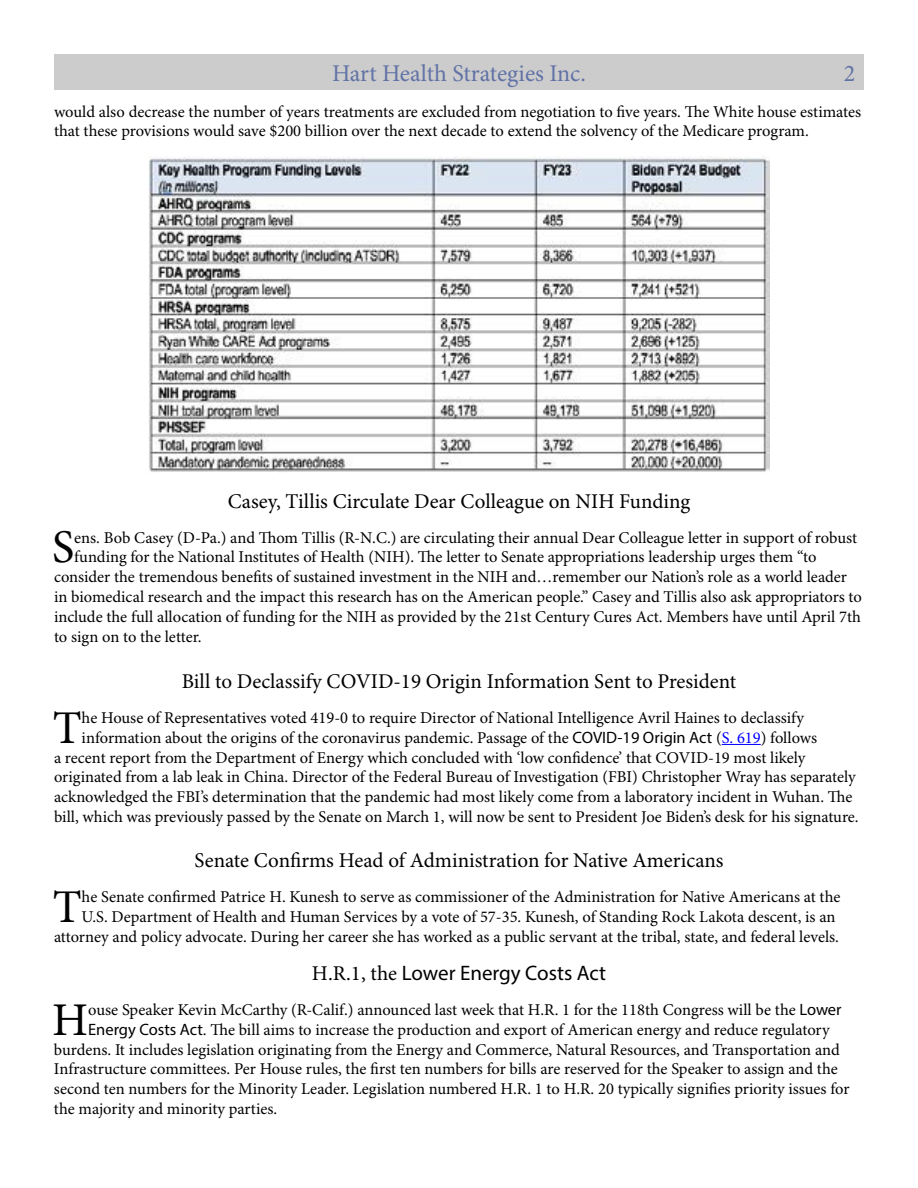
<style>
.page{position:relative;width:918px;height:1188px;background:#fff}
.page>*{position:absolute;margin:0;border:0;box-sizing:border-box;transform-origin:0 0}
.t1{font:46.95px "Minion Pro";color:#000}
.t2{font:24px "Minion Pro";color:#6172a6}
.t3{font:21px "Minion Pro";color:#000}
.t4{font:21px "Myriad Pro";color:#000}
.t5{font:16.5px/19.8px "Minion Pro";color:#000}
.s1{font-family:"Myriad Pro"}
.s2{color:#00f}
.s3{font-family:"Minion Pro"}
</style>
<div class="page">
<div style="left:54px;top:54px;width:810px;height:36px;background:#ccc"></div>
<hr style="left:722px;top:744px;width:39px;height:1px;background:#00f">
<img style="left:148px;top:157px;width:621px;height:315px">
<h2 class="t2" style="left:332px;top:59px;width:255px">Hart Health Strategies Inc.</h2>
<h2 class="t2" style="left:844px;top:59px;width:13px">2</h2>
<p class="t5" style="left:54px;top:102px;width:809px">would also decrease the number of years treatments are excluded from negotiation to five years. The White house estimates that these provisions would save $200 billion over the next decade to extend the solvency of the Medicare program.</p>
<p class="t3" style="left:228px;top:488px;width:464px">Casey, Tillis Circulate Dear Colleague on NIH Funding</p>
<h1 class="t1" style="left:52px;top:519px;width:24px">S</h1>
<p class="t5" style="left:74px;top:528px;width:784px">ens. Bob Casey (D-Pa.) and Thom Tillis (R-N.C.) are circulating their annual Dear Colleague letter in support of robust</p>
<p class="t5" style="left:74px;top:548px;width:744px">funding for the National Institutes of Health (NIH). The letter to Senate appropriations leadership urges them “to</p>
<p class="t5" style="left:54px;top:568px;width:795px">consider the tremendous benefits of sustained investment in the NIH and…remember our Nation’s role as a world leader</p>
<p class="t5" style="left:54px;top:587px;width:809px">in biomedical research and the impact this research has on the American people.” Casey and Tillis also ask appropriators to</p>
<p class="t5" style="left:54px;top:607px;width:809px">include the full allocation of funding for the NIH as provided by the 21st Century Cures Act. Members have until April 7th</p>
<p class="t5" style="left:54px;top:627px;width:149px">to sign on to the letter.</p>
<p class="t3" style="left:182px;top:669px;width:556px">Bill to Declassify COVID-19 Origin Information Sent to President</p>
<h1 class="t1" style="left:53px;top:700px;width:30px">T</h1>
<p class="t5" style="left:82px;top:709px;width:724px">he House of Representatives voted 419-0 to require Director of National Intelligence Avril Haines to declassify</p>
<p class="t5" style="left:82px;top:728px;width:737px">information about the origins of the coronavirus pandemic. Passage of the <span class="s1">COVID-19 Origin Act</span> (<span class="s2">S. 619</span>) follows</p>
<p class="t5" style="left:54px;top:748px;width:753px">a recent report from the Department of Energy which concluded with ‘low confidence’ that COVID-19 most likely</p>
<p class="t5" style="left:54px;top:768px;width:803px">originated from a lab leak in China. Director of the Federal Bureau of Investigation (FBI) Christopher Wray has separately</p>
<p class="t5" style="left:54px;top:788px;width:800px">acknowledged the FBI’s determination that the pandemic had most likely come from a laboratory incident in Wuhan. The</p>
<p class="t5" style="left:54px;top:808px;width:806px">bill, which was previously passed by the Senate on March 1, will now be sent to President Joe Biden’s desk for his signature.</p>
<p class="t3" style="left:195px;top:848px;width:530px">Senate Confirms Head of Administration for Native Americans</p>
<h1 class="t1" style="left:53px;top:879px;width:30px">T</h1>
<p class="t5" style="left:82px;top:888px;width:760px">he Senate confirmed Patrice H. Kunesh to serve as commissioner of the Administration for Native Americans at the</p>
<p class="t5" style="left:82px;top:907px;width:755px">U.S. Department of Health and Human Services by a vote of 57-35. Kunesh, of Standing Rock Lakota descent, is an</p>
<p class="t5" style="left:54px;top:927px;width:786px">attorney and policy advocate. During her career she has worked as a public servant at the tribal, state, and federal levels.</p>
<p class="t4" style="left:312px;top:960px;width:296px"><span class="s3">H.R.1, the</span> Lower Energy Costs Act</p>
<h1 class="t1" style="left:52px;top:992px;width:37px">H</h1>
<p class="t5" style="left:88px;top:1001px;width:755px">ouse Speaker Kevin McCarthy (R-Calif.) announced last week that H.R. 1 for the 118th Congress will be the <span class="s1">Lower</span></p>
<p class="t5" style="left:88px;top:1020px;width:743px"><span class="s1">Energy Costs Act</span>. The bill aims to increase the production and export of American energy and reduce regulatory</p>
<p class="t5" style="left:54px;top:1040px;width:787px">burdens. It includes legislation originating from the Energy and Commerce, Natural Resources, and Transportation and</p>
<p class="t5" style="left:54px;top:1060px;width:785px">Infrastructure committees. Per House rules, the first ten numbers for bills are reserved for the Speaker to assign and the</p>
<p class="t5" style="left:54px;top:1080px;width:797px">second ten numbers for the Minority Leader. Legislation numbered H.R. 1 to H.R. 20 typically signifies priority issues for</p>
<p class="t5" style="left:54px;top:1100px;width:225px">the majority and minority parties.</p>
</div>
